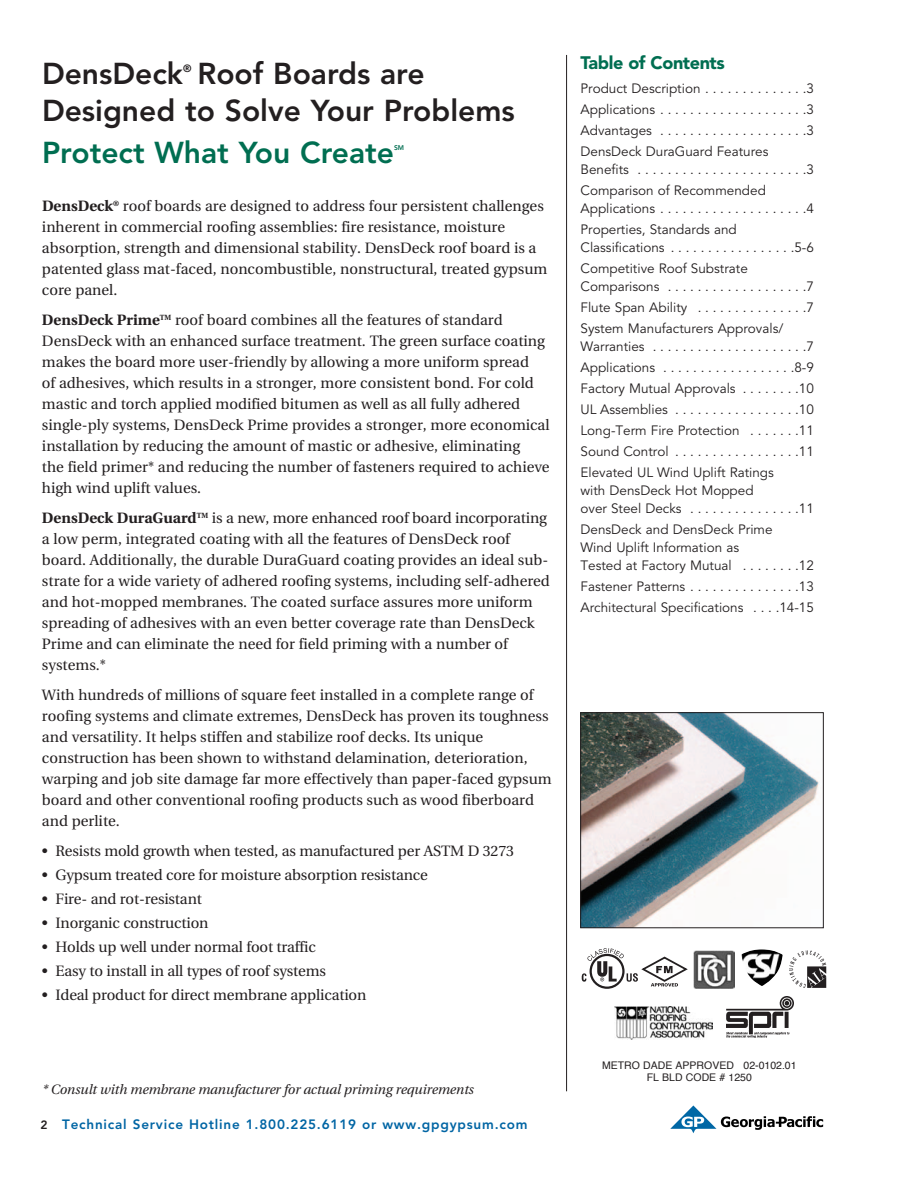
<style>
.page{position:relative;width:918px;height:1188px;background:#fff}
.page>*{position:absolute;margin:0;border:0;box-sizing:border-box;transform-origin:0 0}
.t1{font:800 30px/37.5px "Avenir";color:#231f20}
.t2{font:800 30px "Avenir";color:#006e51}
.t3{font:900 18px "Avenir";letter-spacing:-.025em;color:#006e51}
.t4{font:15px/21px "Utopia";color:#231f20}
.t5{font:13.5px/21px "Avenir";color:#231f20}
.t6{font:italic 13.5px "Utopia";letter-spacing:-.01em;color:#231f20}
.t7{font:800 13.5px "Avenir";letter-spacing:.06em;color:#0065a4}
.t8{font:10.5px/12px "Helvetica";color:#231f20;text-align:center}
.t9{font:800 10.5px "Avenir";color:#231f20}
.t10{font:800 6.75px "Avenir";color:#006e51}
.s1{font-weight:700}
.s2{font-size:12px;color:#231f20}
</style>
<div class="page">
<svg style="left:670px;top:1105px;width:153px;height:28px"></svg>
<hr style="left:566px;top:55px;width:1px;height:1036px;background:#231f20">
<img style="left:726px;top:997px;width:67px;height:41px">
<svg style="left:789px;top:950px;width:37px;height:38px"></svg>
<div style="left:590px;top:954px;width:35px;height:35px;border:2px solid #231f20;border-radius:50%"></div>
<svg style="left:582px;top:948px;width:106px;height:39px"></svg>
<img style="left:741px;top:949px;width:42px;height:37px">
<img style="left:615px;top:1007px;width:98px;height:32px">
<svg style="left:734px;top:951px;width:1px;height:37px"></svg>
<img style="left:694px;top:951px;width:40px;height:37px">
<img style="left:583px;top:715px;width:236px;height:211px">
<div style="left:581px;top:713px;width:243px;height:215px;border:1px solid #231f20"></div>
<h1 class="t1" style="left:42px;top:57px;width:474px;text-indent:155px">Roof Boards are<br>Designed to Solve Your Problems</h1>
<h1 class="t2" style="left:42px;top:140px;width:354px">Protect What You Create</h1>
<p class="t10" style="left:394px;top:145px;width:12px">SM</p>
<p class="t4" style="left:42px;top:197px;width:507px"><span class="s1">DensDeck</span><sup>®</sup> roof boards are designed to address four persistent challenges inherent in commercial roofing assemblies: fire resistance, moisture absorption, strength and dimensional stability. DensDeck roof board is a patented glass mat-faced, noncombustible, nonstructural, treated gypsum core panel.</p>
<p class="t4" style="left:42px;top:311px;width:509px"><span class="s1">DensDeck Prime</span><sup>TM</sup> roof board combines all the features of standard DensDeck with an enhanced surface treatment. The green surface coating makes the board more user-friendly by allowing a more uniform spread<br>of adhesives, which results in a stronger, more consistent bond. For cold mastic and torch applied modified bitumen as well as all fully adhered single-ply systems, DensDeck Prime provides a stronger, more economical installation by reducing the amount of mastic or adhesive, eliminating<br>the field primer* and reducing the number of fasteners required to achieve high wind uplift values.</p>
<p class="t4" style="left:42px;top:508px;width:509px"><span class="s1">DensDeck DuraGuard</span><sup>TM</sup> is a new, more enhanced roof board incorporating a low perm, integrated coating with all the features of DensDeck roof board. Additionally, the durable DuraGuard coating provides an ideal sub&shy;strate for a wide variety of adhered roofing systems, including self-adhered and hot-mopped membranes. The coated surface assures more uniform spreading of adhesives with an even better coverage rate than DensDeck Prime and can eliminate the need for field priming with a number of systems.*</p>
<p class="t4" style="left:42px;top:685px;width:511px">With hundreds of millions of square feet installed in a complete range of roofing systems and climate extremes, DensDeck has proven its toughness and versatility. It helps stiffen and stabilize roof decks. Its unique construction has been shown to withstand delamination, deterioration, warping and job site damage far more effectively than paper-faced gypsum board and other conventional roofing products such as wood fiberboard and perlite.</p>
<p class="t4" style="left:42px;top:841px;width:474px">• Resists mold growth when tested, as manufactured per ASTM D 3273</p>
<p class="t4" style="left:42px;top:865px;width:387px">• Gypsum treated core for moisture absorption resistance</p>
<p class="t4" style="left:42px;top:889px;width:161px">• Fire- and rot-resistant</p>
<p class="t4" style="left:42px;top:913px;width:168px">• Inorganic construction</p>
<p class="t4" style="left:42px;top:937px;width:275px">• Holds up well under normal foot traffic</p>
<p class="t4" style="left:42px;top:962px;width:286px">• Easy to install in all types of roof systems</p>
<p class="t4" style="left:42px;top:986px;width:326px">• Ideal product for direct membrane application</p>
<h1 class="t1" style="left:42px;top:57px;width:143px">DensDeck</h1>
<p class="t9" style="left:183px;top:64px;width:10px">®</p>
<p class="t6" style="left:42px;top:1084px;width:433px">* Consult with membrane manufacturer for actual priming requirements</p>
<p class="t7" style="left:40px;top:1119px;width:489px"><span class="s2">2</span> Technical Service Hotline 1.800.225.6119 or www.gpgypsum.com</p>
<p class="t3" style="left:580px;top:56px;width:146px">Table of Contents</p>
<p class="t5" style="left:580px;top:79px;width:235px;text-align:justify">Product Description . . . . . . . . . . . . . .3<br>Applications . . . . . . . . . . . . . . . . . . . .3<br>Advantages . . . . . . . . . . . . . . . . . . . .3<br>DensDeck DuraGuard Features</p>
<p class="t5" style="left:580px;top:160px;width:235px">Benefits . . . . . . . . . . . . . . . . . . . . . . .3<br>Comparison of Recommended</p>
<p class="t5" style="left:580px;top:199px;width:235px">Applications . . . . . . . . . . . . . . . . . . . .4<br>Properties, Standards and</p>
<p class="t5" style="left:580px;top:238px;width:235px">Classifications . . . . . . . . . . . . . . . . .5-6<br>Competitive Roof Substrate</p>
<p class="t5" style="left:580px;top:277px;width:235px;text-align:justify">Comparisons . . . . . . . . . . . . . . . . . . .7<br>Flute Span Ability . . . . . . . . . . . . . . .7<br>System Manufacturers Approvals/</p>
<p class="t5" style="left:580px;top:337px;width:235px;text-align:justify">Warranties . . . . . . . . . . . . . . . . . . . . .7<br>Applications . . . . . . . . . . . . . . . . . .8-9<br>Factory Mutual Approvals . . . . . . . .10<br>UL Assemblies . . . . . . . . . . . . . . . . .10<br>Long-Term Fire Protection . . . . . . .11<br>Sound Control . . . . . . . . . . . . . . . . .11<br>Elevated UL Wind Uplift Ratings</p>
<p class="t5" style="left:580px;top:483px;width:235px;line-height:18px">with DensDeck Hot Mopped<br>over Steel Decks . . . . . . . . . . . . . . .11</p>
<p class="t5" style="left:580px;top:522px;width:235px;line-height:18px">DensDeck and DensDeck Prime<br>Wind Uplift Information as<br>Tested at Factory Mutual . . . . . . . .12</p>
<p class="t5" style="left:580px;top:577px;width:235px">Fastener Patterns . . . . . . . . . . . . . . .13<br>Architectural Specifications . . . .14-15</p>
<p class="t8" style="left:602px;top:1060px;width:196px">METRO DADE APPROVED 02-0102.01<br>FL BLD CODE # 1250</p>
</div>
